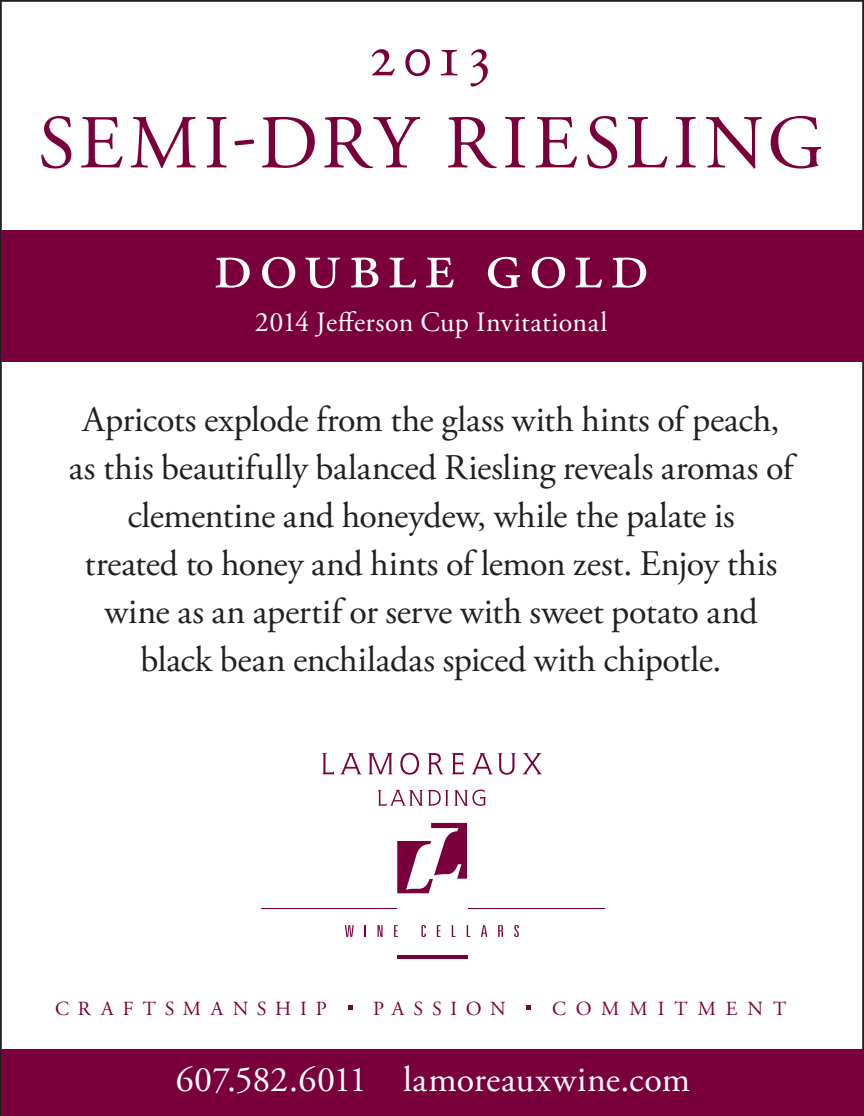
<style>
.page{position:relative;width:864px;height:1116px;background:#fff}
.page>*{position:absolute;margin:0;border:0;box-sizing:border-box;transform-origin:0 0}
.t1{font:76px "Adobe Garamond Pro";letter-spacing:.07em;color:#7a003b}
.t2{font:68px "Adobe Garamond Pro";letter-spacing:.11em;color:#fff}
.t3{font:60px "Adobe Garamond Pro";color:#7a003b}
.t4{font:36px/48px "Adobe Garamond Pro";letter-spacing:-.005em;color:#231f20;text-align:center}
.t5{font:36px "Adobe Garamond Pro";letter-spacing:.005em;color:#fff}
.t6{font:28px "Adobe Garamond Pro";letter-spacing:.02em;color:#fff}
.t7{font:20px "Adobe Garamond Pro";letter-spacing:.46em;color:#7a003b}
.t8{font:20px "Adobe Garamond Pro";letter-spacing:.5em;color:#7a003b}
.t9{font:20px "Adobe Garamond Pro";letter-spacing:.425em;color:#7a003b}
</style>
<div class="page">
<div style="left:2px;top:230px;width:862px;height:132px;background:#7a003b"></div>
<div style="left:2px;top:1049px;width:862px;height:67px;background:#7a003b"></div>
<svg style="left:348px;top:1006px;width:4px;height:4px"></svg>
<svg style="left:527px;top:1006px;width:4px;height:4px"></svg>
<svg style="left:345px;top:925px;width:9px;height:12px"></svg>
<svg style="left:365px;top:925px;width:1px;height:12px"></svg>
<svg style="left:378px;top:925px;width:5px;height:12px"></svg>
<svg style="left:394px;top:925px;width:4px;height:12px"></svg>
<svg style="left:421px;top:925px;width:5px;height:12px"></svg>
<svg style="left:437px;top:925px;width:4px;height:12px"></svg>
<svg style="left:452px;top:925px;width:3px;height:12px"></svg>
<svg style="left:467px;top:925px;width:3px;height:12px"></svg>
<svg style="left:481px;top:925px;width:6px;height:12px"></svg>
<svg style="left:498px;top:925px;width:5px;height:12px"></svg>
<svg style="left:514px;top:925px;width:5px;height:12px"></svg>
<svg style="left:397px;top:823px;width:70px;height:70px"></svg>
<hr style="left:397px;top:955px;width:70px;height:4px;background:#7a003b">
<svg style="left:322px;top:753px;width:12px;height:21px"></svg>
<svg style="left:400px;top:753px;width:19px;height:22px"></svg>
<svg style="left:452px;top:753px;width:12px;height:21px"></svg>
<svg style="left:522px;top:753px;width:20px;height:21px"></svg>
<svg style="left:340px;top:753px;width:22px;height:21px"></svg>
<svg style="left:471px;top:753px;width:45px;height:22px"></svg>
<svg style="left:368px;top:753px;width:25px;height:21px"></svg>
<svg style="left:428px;top:753px;width:16px;height:21px"></svg>
<svg style="left:378px;top:790px;width:108px;height:16px"></svg>
<hr style="left:261px;top:908px;width:136px;height:1px;background:#7a003b">
<hr style="left:468px;top:908px;width:136px;height:1px;background:#7a003b">
<p class="t3" style="left:368px;top:20px;width:128px">2013</p>
<p class="t1" style="left:38px;top:98px;width:787px">SEMI-DRY RIESLING</p>
<p class="t2" style="left:213px;top:225px;width:437px">double gold</p>
<p class="t6" style="left:255px;top:306px;width:354px">2014 Jefferson Cup Invitational</p>
<p class="t4" style="left:69px;top:397px;width:726px">Apricots explode from the glass with hints of peach, as this beautifully balanced Riesling reveals aromas of clementine and honeydew, while the palate is<br>treated to honey and hints of lemon zest. Enjoy this wine as an apertif or serve with sweet potato and black bean enchiladas spiced with chipotle.</p>
<p class="t7" style="left:55px;top:996px;width:273px">CRAFTSMANSHIP</p>
<p class="t9" style="left:373px;top:996px;width:134px">PASSION</p>
<p class="t8" style="left:552px;top:996px;width:236px">COMMITMENT</p>
<p class="t5" style="left:176px;top:1058px;width:516px">607.582.6011 lamoreauxwine.com</p>
</div>
